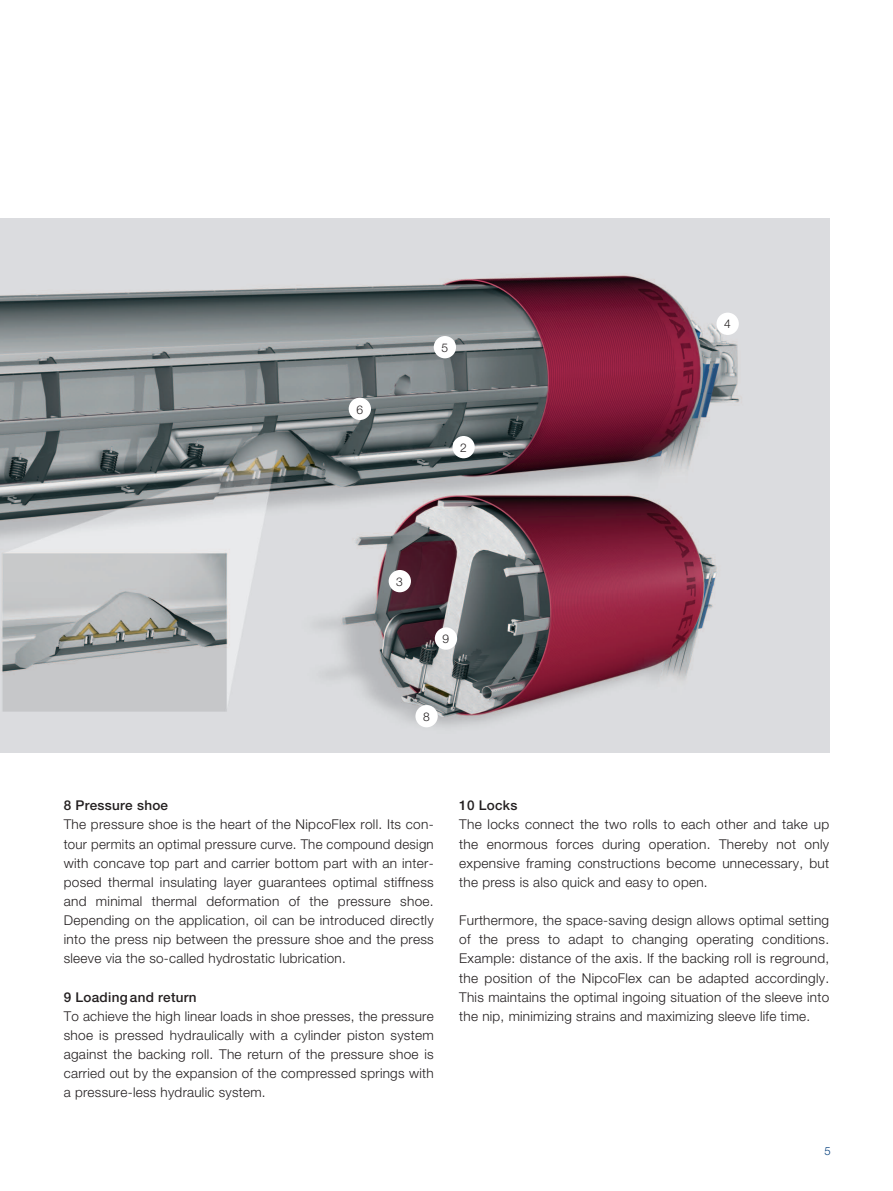
<style>
.page{position:relative;width:893px;height:1191px;background:#fff}
.page>*{position:absolute;margin:0;border:0;box-sizing:border-box;transform-origin:0 0}
.t1{font:300 13.5px/19.2px "Helvetica Neue LT Pro";letter-spacing:.02em;color:#231f20;text-align:justify}
.t2{font:500 13.5px "Helvetica Neue LT Pro";letter-spacing:.02em;color:#231f20}
.t3{font:300 12px "Helvetica Neue LT Pro";color:#231f20}
.t4{font:300 11.25px "Helvetica Neue LT Pro";color:#013c7b}
</style>
<div class="page">
<img style="left:0;top:218px;width:829px;height:535px">
<div style="left:716px;top:313px;width:23px;height:22px;background:#fff;border-radius:50%"></div>
<div style="left:389px;top:570px;width:22px;height:22px;background:#fff;border-radius:50%"></div>
<div style="left:435px;top:627px;width:22px;height:22px;background:#fff;border-radius:50%"></div>
<div style="left:415px;top:705px;width:23px;height:22px;background:#fff;border-radius:50%"></div>
<div style="left:349px;top:398px;width:22px;height:22px;background:#fff;border-radius:50%"></div>
<div style="left:452px;top:436px;width:23px;height:22px;background:#fff;border-radius:50%"></div>
<div style="left:434px;top:336px;width:22px;height:22px;background:#fff;border-radius:50%"></div>
<p class="t3" style="left:356px;top:402px;width:8px">6</p>
<p class="t3" style="left:441px;top:340px;width:8px">5</p>
<p class="t3" style="left:460px;top:440px;width:8px">2</p>
<p class="t3" style="left:724px;top:317px;width:8px">4</p>
<p class="t3" style="left:396px;top:574px;width:8px">3</p>
<p class="t3" style="left:442px;top:631px;width:8px">9</p>
<p class="t3" style="left:423px;top:709px;width:8px">8</p>
<p class="t2" style="left:64px;top:797px;width:106px">8 Pressure shoe</p>
<p class="t1" style="left:64px;top:814px;width:371px">The pressure shoe is the heart of the NipcoFlex roll. Its con&shy;tour permits an optimal pressure curve. The compound design with concave top part and carrier bottom part with an inter&shy;posed thermal insulating layer guarantees optimal stiffness and minimal thermal deformation of the pressure shoe.<br>Depending on the application, oil can be introduced directly into the press nip between the pressure shoe and the press sleeve via the so-called hydrostatic lubrication.</p>
<p class="t2" style="left:64px;top:988px;width:134px">9 Loading and return</p>
<p class="t1" style="left:64px;top:1006px;width:371px">To achieve the high linear loads in shoe presses, the pressure shoe is pressed hydraulically with a cylinder piston system against the backing roll. The return of the pressure shoe is carried out by the expansion of the compressed springs with a pressure-less hydraulic system.</p>
<p class="t2" style="left:459px;top:797px;width:60px">10 Locks</p>
<p class="t1" style="left:459px;top:814px;width:371px">The locks connect the two rolls to each other and take up the enormous forces during operation. Thereby not only expensive framing constructions become unnecessary, but the press is also quick and easy to open.</p>
<p class="t1" style="left:459px;top:910px;width:371px">Furthermore, the space-saving design allows optimal setting of the press to adapt to changing operating conditions.<br>Example: distance of the axis. If the backing roll is reground, the position of the NipcoFlex can be adapted accordingly.<br>This maintains the optimal ingoing situation of the sleeve into the nip, minimizing strains and maximizing sleeve life time.</p>
<p class="t4" style="left:824px;top:1144px;width:8px">5</p>
</div>
